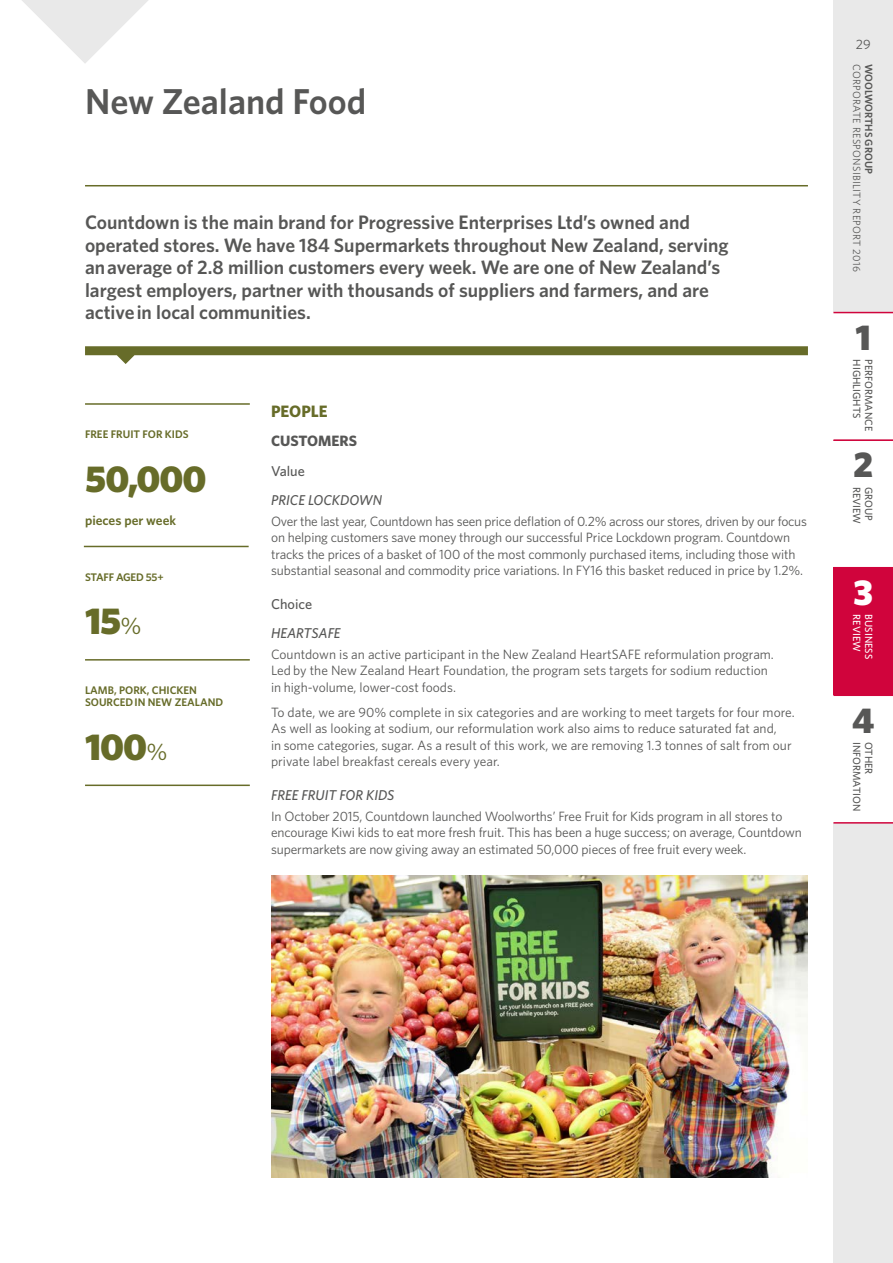
<style>
.page{position:relative;width:893px;height:1263px;background:#fff}
.page>*{position:absolute;margin:0;border:0;box-sizing:border-box;transform-origin:0 0}
.t1{font:900 37.5px "Whitney";letter-spacing:-.025em;color:#676c29}
.t2{font:600 36px "Whitney";color:#575756}
.t3{font:900 36px "Whitney";color:#575756}
.t4{font:900 36px "Whitney";color:#fff}
.t5{font:600 19.5px/22.5px "Whitney";color:#575756}
.t6{font:700 16.5px "Whitney";color:#676c29}
.t7{font:700 15px "Whitney";color:#575756}
.t8{font:italic 500 14.25px "Whitney";color:#575756}
.t9{font:500 14.25px "Whitney";color:#575756}
.t10{font:13.5px/16.5px "Whitney";letter-spacing:-.01em;color:#575756}
.t11{font:600 13.5px "Whitney";color:#676c29}
.t12{font:600 10.95px/12.1px "Whitney";color:#676c29}
.t13{font:600 10.95px "Whitney";letter-spacing:-.02em;color:#676c29}
.t14{font:500 10.5px "Whitney";color:#575756}
.t15{font:10.5px "Whitney";letter-spacing:.03em;color:#575756}
.t16{font:600 10.5px "Whitney";color:#575756}
.t17{font:500 10.5px "Whitney";color:#fff}
.s1{font-weight:400;font-size:24px}
</style>
<div class="page">
<svg style="left:22px;top:0;width:126px;height:63px"></svg>
<img style="left:271px;top:875px;width:537px;height:303px">
<svg style="left:85px;top:346px;width:723px;height:18px"></svg>
<hr style="left:85px;top:185px;width:723px;height:1px;background:#676c29">
<hr style="left:84px;top:546px;width:165px;height:1px;background:#676c29">
<hr style="left:85px;top:659px;width:165px;height:2px;background:#676c29">
<hr style="left:85px;top:403px;width:165px;height:2px;background:#676c29">
<hr style="left:85px;top:784px;width:165px;height:2px;background:#676c29">
<div style="left:833px;top:0;width:60px;height:1263px;background:#e9e9e9"></div>
<div style="left:833px;top:440px;width:60px;height:128px;background:#fff"></div>
<div style="left:833px;top:695px;width:60px;height:128px;background:#fff"></div>
<hr style="left:833px;top:567px;width:60px;height:1px;background:#d0043c">
<hr style="left:833px;top:694px;width:60px;height:2px;background:#d0043c">
<hr style="left:833px;top:822px;width:60px;height:2px;background:#d0043c">
<div style="left:833px;top:568px;width:60px;height:127px;background:#d0043c"></div>
<div style="left:833px;top:313px;width:60px;height:127px;background:#fff"></div>
<hr style="left:833px;top:312px;width:60px;height:1px;background:#d0043c">
<hr style="left:833px;top:439px;width:60px;height:2px;background:#d0043c">
<h2 class="t2" style="left:85px;top:77px;width:283px">New Zealand Food</h2>
<p class="t5" style="left:85px;top:211px;width:645px">Countdown is the main brand for Progressive Enterprises Ltd’s owned and operated stores. We have 184 Supermarkets throughout New Zealand, serving an average of 2.8 million customers every week. We are one of New Zealand’s largest employers, partner with thousands of suppliers and farmers, and are active in local communities.</p>
<p class="t12" style="left:85px;top:428px;width:105px">FREE FRUIT FOR KIDS</p>
<h1 class="t1" style="left:85px;top:453px;width:123px">50,000</h1>
<p class="t11" style="left:85px;top:511px;width:93px">pieces per week</p>
<p class="t13" style="left:85px;top:570px;width:80px">STAFF AGED 55+</p>
<h1 class="t1" style="left:85px;top:596px;width:58px">15<span class="s1">%</span></h1>
<p class="t12" style="left:85px;top:684px;width:140px">LAMB, PORK, CHICKEN<br>SOURCED IN NEW ZEALAND</p>
<h1 class="t1" style="left:85px;top:721px;width:84px">100<span class="s1">%</span></h1>
<p class="t6" style="left:271px;top:400px;width:58px">PEOPLE</p>
<p class="t7" style="left:271px;top:431px;width:88px">CUSTOMERS</p>
<p class="t9" style="left:271px;top:461px;width:35px">Value</p>
<p class="t8" style="left:271px;top:491px;width:113px">PRICE LOCKDOWN</p>
<p class="t10" style="left:271px;top:512px;width:537px">Over the last year, Countdown has seen price deflation of 0.2% across our stores, driven by our focus on helping customers save money through our successful Price Lockdown program. Countdown tracks the prices of a basket of 100 of the most commonly purchased items, including those with substantial seasonal and commodity price variations. In FY16 this basket reduced in price by 1.2%.</p>
<p class="t9" style="left:271px;top:594px;width:43px">Choice</p>
<p class="t8" style="left:271px;top:624px;width:71px">HEARTSAFE</p>
<p class="t10" style="left:271px;top:645px;width:504px">Countdown is an active participant in the New Zealand HeartSAFE reformulation program.<br>Led by the New Zealand Heart Foundation, the program sets targets for sodium reduction in high-volume, lower-cost foods.</p>
<p class="t10" style="left:271px;top:703px;width:525px">To date, we are 90% complete in six categories and are working to meet targets for four more.<br>As well as looking at sodium, our reformulation work also aims to reduce saturated fat and,<br>in some categories, sugar. As a result of this work, we are removing 1.3 tonnes of salt from our private label breakfast cereals every year.</p>
<p class="t8" style="left:271px;top:785px;width:125px">FREE FRUIT FOR KIDS</p>
<p class="t10" style="left:271px;top:807px;width:532px">In October 2015, Countdown launched Woolworths’ Free Fruit for Kids program in all stores to encourage Kiwi kids to eat more fresh fruit. This has been a huge success; on average, Countdown supermarkets are now giving away an estimated 50,000 pieces of free fruit every week.</p>
<p class="t10" style="left:856px;top:36px;width:16px">29</p>
<p class="t15" style="left:864px;top:64px;width:210px;rotate:90deg">CORPORATE RESPONSIBILITY REPORT 2016</p>
<p class="t16" style="left:876px;top:64px;width:111px;rotate:90deg">WOOLWORTHS GROUP</p>
<h2 class="t3" style="left:855px;top:313px;width:17px">1</h2>
<p class="t14" style="left:864px;top:359px;width:60px;rotate:90deg">HIGHLIGHTS</p>
<p class="t14" style="left:876px;top:359px;width:73px;rotate:90deg">PERFORMANCE</p>
<h2 class="t3" style="left:853px;top:441px;width:22px">2</h2>
<p class="t14" style="left:864px;top:487px;width:39px;rotate:90deg">REVIEW</p>
<p class="t14" style="left:876px;top:487px;width:35px;rotate:90deg">GROUP</p>
<h2 class="t4" style="left:853px;top:568px;width:22px">3</h2>
<p class="t17" style="left:876px;top:614px;width:46px;rotate:90deg">BUSINESS</p>
<p class="t17" style="left:864px;top:614px;width:39px;rotate:90deg">REVIEW</p>
<h2 class="t3" style="left:852px;top:696px;width:24px">4</h2>
<p class="t14" style="left:864px;top:742px;width:71px;rotate:90deg">INFORMATION</p>
<p class="t14" style="left:876px;top:742px;width:34px;rotate:90deg">OTHER</p>
</div>
